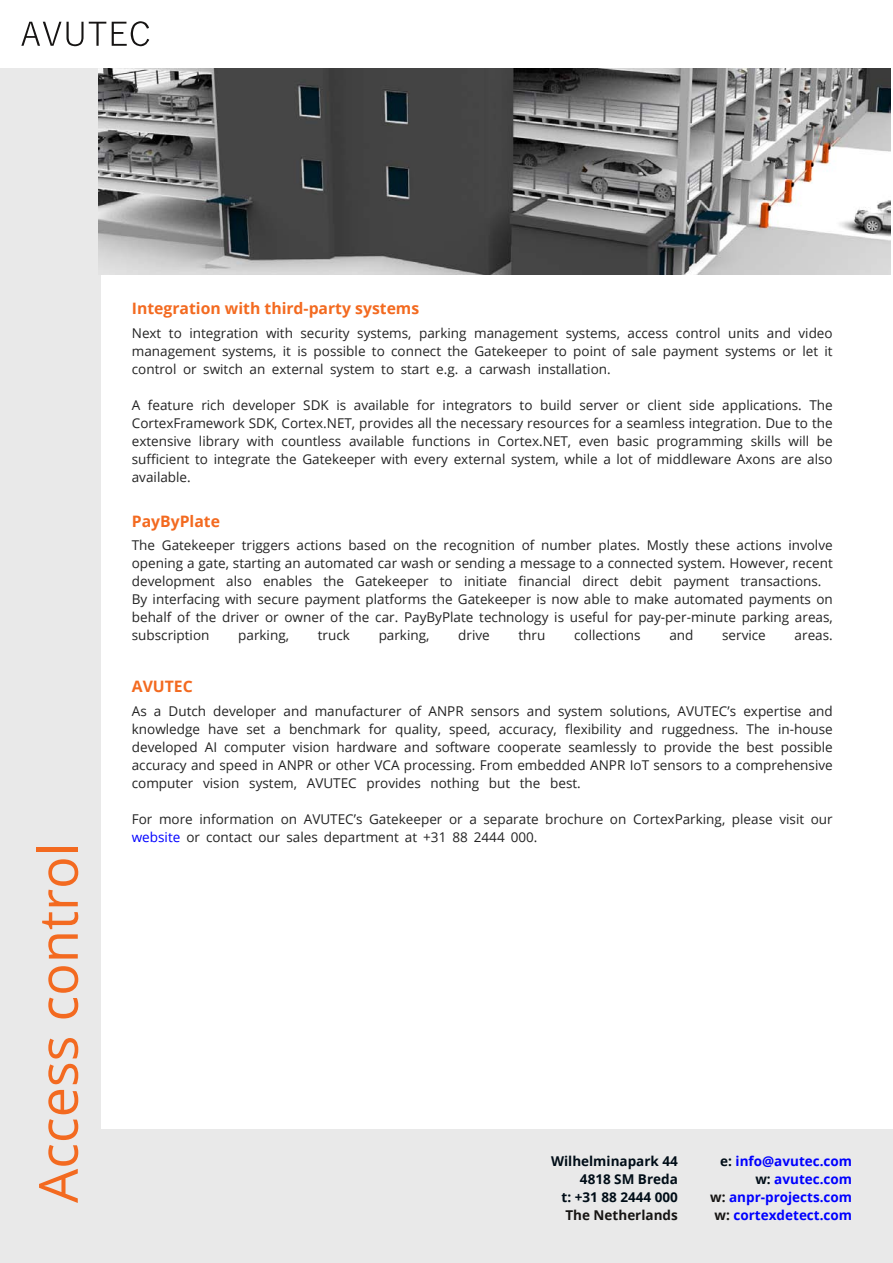
<style>
.page{position:relative;width:893px;height:1263px;background:#fff}
.page>*{position:absolute;margin:0;border:0;box-sizing:border-box;transform-origin:0 0}
.t1{font:54px "Open Sans";color:#f36a20}
.t2{font:700 15.75px "Open Sans";color:#f36a20}
.t3{font:13.5px/18px "Open Sans";color:#232323;text-align:justify}
.t4{font:700 13.5px/18px "Open Sans";color:#00f;text-align:right}
.t5{font:700 13.5px/18px "Open Sans";color:#000d17;text-align:right}
.t6{font:700 13.5px "Open Sans";color:#161413}
.s1{color:#00f}
.s2{color:#000d17}
.s3{color:#161413}
</style>
<div class="page">
<div style="left:0;top:68px;width:100px;height:1194px;background:#e9e9e9"></div>
<div style="left:99px;top:1130px;width:794px;height:133px;background:#e9e9e9"></div>
<img style="left:99px;top:68px;width:791px;height:206px">
<svg style="left:21px;top:22px;width:85px;height:24px"></svg>
<svg style="left:112px;top:21px;width:37px;height:25px"></svg>
<h1 class="t1" style="left:21px;top:1203px;width:362px;rotate:-90deg">Access control</h1>
<p class="t2" style="left:132px;top:297px;width:289px">Integration with third-party systems</p>
<p class="t3" style="left:132px;top:323px;width:702px">Next to integration with security systems, parking management systems, access control units and video management systems, it is possible to connect the Gatekeeper to point of sale payment systems or let it control or switch an external system to start e.g. a carwash installation.</p>
<p class="t3" style="left:132px;top:395px;width:702px">A feature rich developer SDK is available for integrators to build server or client side applications. The CortexFramework SDK, Cortex.NET, provides all the necessary resources for a seamless integration. Due to the extensive library with countless available functions in Cortex.NET, even basic programming skills will be sufficient to integrate the Gatekeeper with every external system, while a lot of middleware Axons are also available.</p>
<p class="t2" style="left:132px;top:510px;width:90px">PayByPlate</p>
<p class="t3" style="left:132px;top:536px;width:702px;text-align:left">The Gatekeeper triggers actions based on the recognition of number plates. Mostly these actions involve opening a gate, starting an automated car wash or sending a message to a connected system. However, recent development also enables the Gatekeeper to initiate financial direct debit payment transactions.<br>By interfacing with secure payment platforms the Gatekeeper is now able to make automated payments on behalf of the driver or owner of the car. PayByPlate technology is useful for pay-per-minute parking areas, subscription</p>
<p class="t3" style="left:238px;top:626px;width:52px">parking,</p>
<p class="t3" style="left:318px;top:626px;width:34px">truck</p>
<p class="t3" style="left:379px;top:626px;width:52px">parking,</p>
<p class="t3" style="left:458px;top:626px;width:33px">drive</p>
<p class="t3" style="left:518px;top:626px;width:28px">thru</p>
<p class="t3" style="left:574px;top:626px;width:68px">collections</p>
<p class="t3" style="left:669px;top:626px;width:26px">and</p>
<p class="t3" style="left:722px;top:626px;width:45px">service</p>
<p class="t3" style="left:795px;top:626px;width:40px">areas.</p>
<p class="t2" style="left:132px;top:675px;width:62px">AVUTEC</p>
<p class="t3" style="left:132px;top:702px;width:702px">As a Dutch developer and manufacturer of ANPR sensors and system solutions, AVUTEC’s expertise and knowledge have set a benchmark for quality, speed, accuracy, flexibility and ruggedness. The in-house developed AI computer vision hardware and software cooperate seamlessly to provide the best possible accuracy and speed in ANPR or other VCA processing. From embedded ANPR IoT sensors to a comprehensive computer vision system, AVUTEC provides nothing but the best.</p>
<p class="t3" style="left:132px;top:810px;width:702px">For more information on AVUTEC’s Gatekeeper or a separate brochure on CortexParking, please visit our <span class="s1">website</span> or contact our sales department at +31 88 2444 000.</p>
<p class="t5" style="left:551px;top:1151px;width:128px">Wilhelminapark 44<br>4818 SM Breda<br>t: +31 88 2444 000</p>
<p class="t6" style="left:565px;top:1205px;width:114px">The Netherlands</p>
<p class="t4" style="left:710px;top:1151px;width:143px"><span class="s2">e:</span> info@avutec.com <span class="s2">w:</span> avutec.com<br><span class="s3">w:</span> anpr-projects.com <span class="s3">w:</span> cortexdetect.com</p>
</div>
